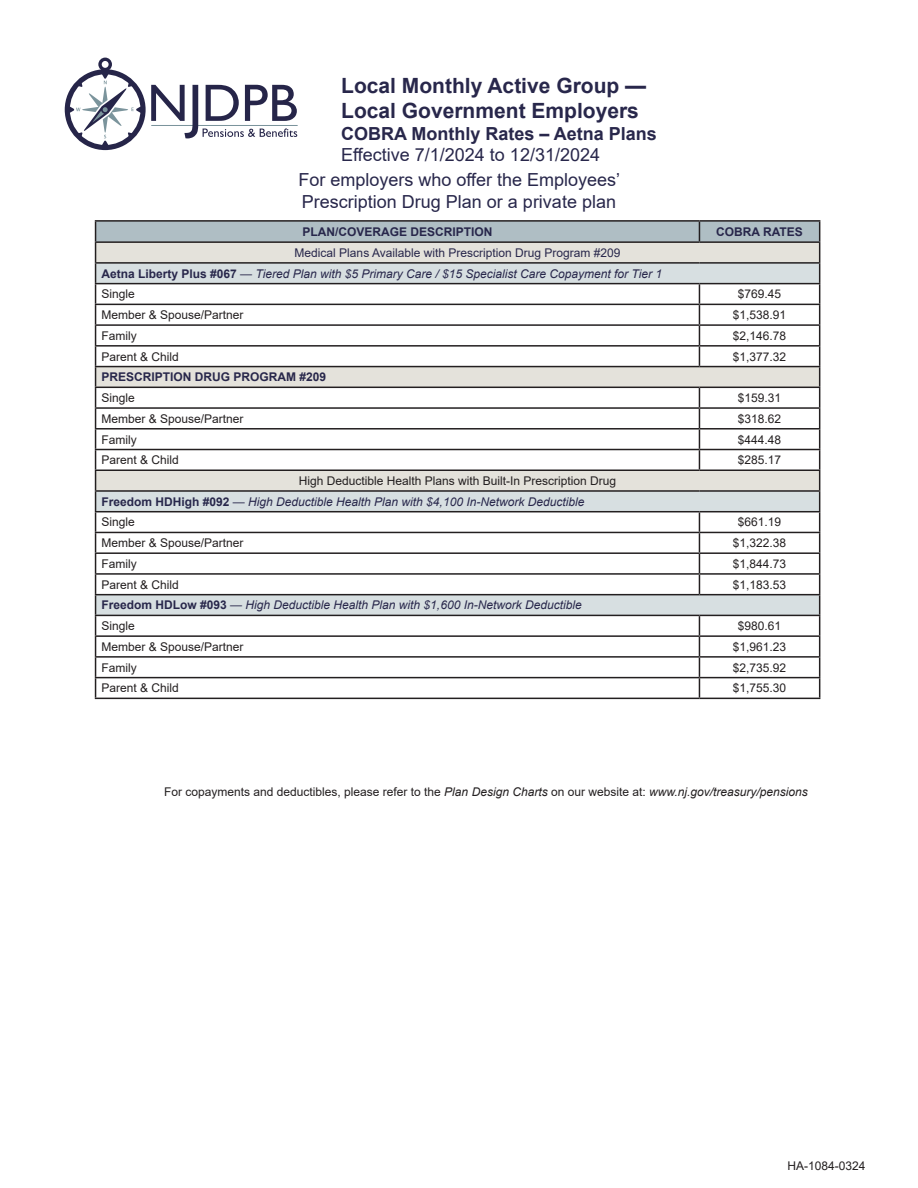
<style>
.page{position:relative;width:918px;height:1188px;background:#fff}
.page>*{position:absolute;margin:0;border:0;box-sizing:border-box;transform-origin:0 0}
.t1{font:700 21px/25.2px "Arial";color:#28274b}
.t2{font:18px/21.6px "Arial";color:#28274b}
.t3{font:700 18px "Arial";color:#28274b}
.t4{font:12px "Arial";color:#231f20}
.t5{font:italic 12px "Arial";color:#28274b}
.t6{font:700 12px "Arial";color:#28274b}
.t7{font:12px "Arial";color:#28274b}
.s1{font-weight:700;font-style:normal}
.s2{font-style:normal}
.s3{font-style:italic}
</style>
<div class="page">
<svg style="left:65px;top:58px;width:233px;height:92px"></svg>
<hr style="left:95px;top:220px;width:604px;height:2px;background:#231f20">
<hr style="left:699px;top:220px;width:121px;height:2px;background:#231f20">
<svg style="left:95px;top:221px;width:725px;height:477px"></svg>
<hr style="left:95px;top:698px;width:604px;height:1px;background:#231f20">
<hr style="left:699px;top:698px;width:121px;height:1px;background:#231f20">
<h1 class="t1" style="left:341px;top:73px;width:306px">Local Monthly Active Group —<br>Local Government Employers</h1>
<h2 class="t3" style="left:341px;top:121px;width:317px">COBRA Monthly Rates – Aetna Plans</h2>
<h2 class="t2" style="left:341px;top:144px;width:260px">Effective 7/1/2024 to 12/31/2024</h2>
<h2 class="t2" style="left:298px;top:169px;width:323px">For employers who offer the Employees’<br>Prescription Drug Plan or a private plan</h2>
<p class="t6" style="left:302px;top:223px;width:192px">PLAN/COVERAGE DESCRIPTION</p>
<p class="t6" style="left:716px;top:223px;width:88px">COBRA RATES</p>
<p class="t7" style="left:295px;top:244px;width:327px">Medical Plans Available with Prescription Drug Program #209</p>
<p class="t5" style="left:102px;top:266px;width:562px"><span class="s1">Aetna Liberty Plus #067</span> <span class="s2">—</span> Tiered Plan with $5 Primary Care / $15 Specialist Care Copayment for Tier 1</p>
<p class="t4" style="left:102px;top:286px;width:35px">Single</p>
<p class="t4" style="left:738px;top:286px;width:45px">$769.45</p>
<p class="t4" style="left:102px;top:307px;width:144px">Member &amp; Spouse/Partner</p>
<p class="t4" style="left:733px;top:307px;width:55px">$1,538.91</p>
<p class="t4" style="left:102px;top:327px;width:37px">Family</p>
<p class="t4" style="left:733px;top:327px;width:55px">$2,146.78</p>
<p class="t4" style="left:102px;top:348px;width:79px">Parent &amp; Child</p>
<p class="t4" style="left:733px;top:348px;width:55px">$1,377.32</p>
<p class="t6" style="left:102px;top:369px;width:226px">PRESCRIPTION DRUG PROGRAM #209</p>
<p class="t4" style="left:102px;top:390px;width:35px">Single</p>
<p class="t4" style="left:738px;top:390px;width:45px">$159.31</p>
<p class="t4" style="left:102px;top:410px;width:144px">Member &amp; Spouse/Partner</p>
<p class="t4" style="left:738px;top:410px;width:45px">$318.62</p>
<p class="t4" style="left:102px;top:431px;width:37px">Family</p>
<p class="t4" style="left:738px;top:431px;width:45px">$444.48</p>
<p class="t4" style="left:102px;top:452px;width:79px">Parent &amp; Child</p>
<p class="t4" style="left:738px;top:452px;width:45px">$285.17</p>
<p class="t4" style="left:299px;top:473px;width:319px">High Deductible Health Plans with Built-In Prescription Drug</p>
<p class="t5" style="left:102px;top:494px;width:484px"><span class="s1">Freedom HDHigh #092</span> <span class="s2">—</span> High Deductible Health Plan with $4,100 In-Network Deductible</p>
<p class="t4" style="left:102px;top:514px;width:35px">Single</p>
<p class="t4" style="left:738px;top:514px;width:45px">$661.19</p>
<p class="t4" style="left:102px;top:535px;width:144px">Member &amp; Spouse/Partner</p>
<p class="t4" style="left:733px;top:535px;width:55px">$1,322.38</p>
<p class="t4" style="left:102px;top:555px;width:37px">Family</p>
<p class="t4" style="left:733px;top:555px;width:55px">$1,844.73</p>
<p class="t4" style="left:102px;top:576px;width:79px">Parent &amp; Child</p>
<p class="t4" style="left:733px;top:576px;width:55px">$1,183.53</p>
<p class="t5" style="left:102px;top:597px;width:482px"><span class="s1">Freedom HDLow #093</span> <span class="s2">—</span> High Deductible Health Plan with $1,600 In-Network Deductible</p>
<p class="t4" style="left:102px;top:618px;width:35px">Single</p>
<p class="t4" style="left:738px;top:618px;width:45px">$980.61</p>
<p class="t4" style="left:102px;top:638px;width:144px">Member &amp; Spouse/Partner</p>
<p class="t4" style="left:733px;top:638px;width:55px">$1,961.23</p>
<p class="t4" style="left:102px;top:659px;width:37px">Family</p>
<p class="t4" style="left:733px;top:659px;width:55px">$2,735.92</p>
<p class="t4" style="left:102px;top:680px;width:79px">Parent &amp; Child</p>
<p class="t4" style="left:733px;top:680px;width:55px">$1,755.30</p>
<p class="t4" style="left:164px;top:783px;width:645px">For copayments and deductibles, please refer to the <span class="s3">Plan Design Charts</span> on our website at: <span class="s3">www.nj.gov/treasury/pensions</span></p>
<p class="t4" style="left:787px;top:1157px;width:80px">HA-1084-0324</p>
</div>
